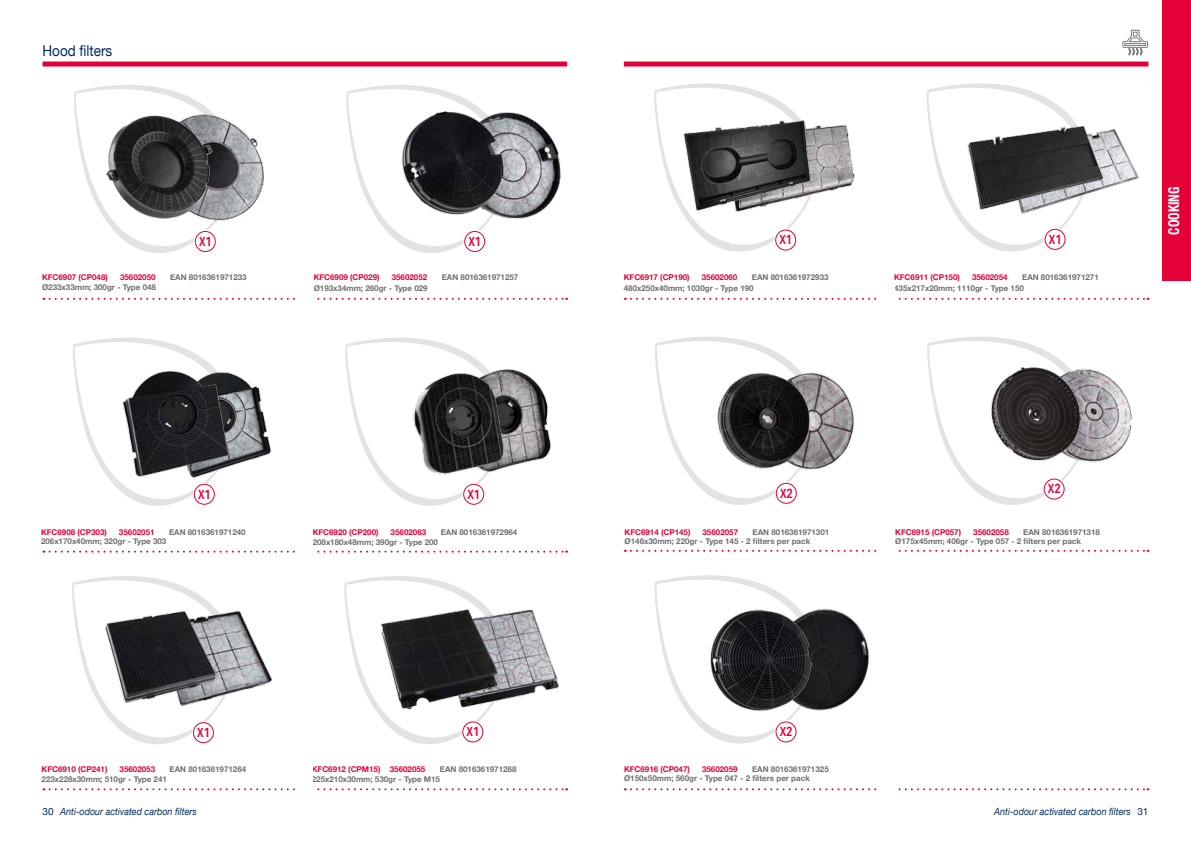
<style>
.page{position:relative;width:1191px;height:842px;background:#fff}
.page>*{position:absolute;margin:0;border:0;box-sizing:border-box;transform-origin:0 0}
.t1{font:15px "Helvetica Neue";color:#002c5e;scale:.9 1}
.t2{font:700 condensed 15px "Helvetica Neue LT Pro";color:#fff;scale:.9 1}
.t3{font:600 13px "Avenir Next Condensed";color:#e40138}
.t4{font:italic 10px "Helvetica Neue";color:#002c5e;scale:.9 1}
.t5{font:10px "Helvetica Neue";color:#002c5e}
.t6{font:700 8px/10.8px "Helvetica Neue";color:#706f6f}
.t7{font:700 8px "Helvetica Neue";color:#e40138}
.s1{font-style:normal}
</style>
<div class="page">
<div style="left:43px;top:62px;width:524px;height:5px;background:#e40138"></div>
<svg style="left:44px;top:788px;width:523px;height:2px"></svg>
<svg style="left:74px;top:85px;width:139px;height:168px"></svg>
<svg style="left:73px;top:337px;width:139px;height:169px"></svg>
<svg style="left:346px;top:85px;width:122px;height:168px"></svg>
<svg style="left:345px;top:337px;width:122px;height:169px"></svg>
<div style="left:194px;top:230px;width:23px;height:23px;border:3px solid #fff;border-radius:50%"></div>
<div style="left:193px;top:483px;width:23px;height:23px;border:3px solid #fff;border-radius:50%"></div>
<div style="left:463px;top:230px;width:23px;height:23px;border:3px solid #fff;border-radius:50%"></div>
<div style="left:462px;top:483px;width:23px;height:23px;border:3px solid #fff;border-radius:50%"></div>
<div style="left:195px;top:231px;width:20px;height:20px;background:#fff;border-radius:50%"></div>
<div style="left:195px;top:231px;width:21px;height:21px;border:1px solid #e40138;border-radius:50%"></div>
<div style="left:194px;top:484px;width:20px;height:20px;background:#fff;border-radius:50%"></div>
<div style="left:194px;top:484px;width:20px;height:20px;border:1px solid #e40138;border-radius:50%"></div>
<div style="left:465px;top:231px;width:20px;height:20px;background:#fff;border-radius:50%"></div>
<div style="left:464px;top:231px;width:21px;height:21px;border:1px solid #e40138;border-radius:50%"></div>
<div style="left:464px;top:484px;width:20px;height:20px;background:#fff;border-radius:50%"></div>
<div style="left:463px;top:484px;width:21px;height:20px;border:1px solid #e40138;border-radius:50%"></div>
<img style="left:240px;top:377px;width:32px;height:86px">
<img style="left:441px;top:350px;width:110px;height:114px">
<img style="left:109px;top:355px;width:131px;height:138px">
<img style="left:403px;top:354px;width:115px;height:136px">
<svg style="left:72px;top:576px;width:140px;height:168px"></svg>
<svg style="left:654px;top:83px;width:140px;height:169px"></svg>
<svg style="left:344px;top:576px;width:124px;height:168px"></svg>
<svg style="left:625px;top:550px;width:523px;height:2px"></svg>
<div style="left:192px;top:721px;width:23px;height:23px;border:3px solid #fff;border-radius:50%"></div>
<div style="left:774px;top:229px;width:23px;height:23px;border:3px solid #fff;border-radius:50%"></div>
<div style="left:461px;top:720px;width:23px;height:23px;border:3px solid #fff;border-radius:50%"></div>
<div style="left:193px;top:723px;width:20px;height:20px;background:#fff;border-radius:50%"></div>
<div style="left:193px;top:722px;width:21px;height:21px;border:1px solid #e40138;border-radius:50%"></div>
<div style="left:775px;top:230px;width:20px;height:20px;background:#fff;border-radius:50%"></div>
<div style="left:775px;top:230px;width:21px;height:20px;border:1px solid #e40138;border-radius:50%"></div>
<div style="left:463px;top:722px;width:20px;height:20px;background:#fff;border-radius:50%"></div>
<div style="left:462px;top:722px;width:21px;height:20px;border:1px solid #e40138;border-radius:50%"></div>
<img style="left:430px;top:609px;width:129px;height:114px">
<img style="left:370px;top:593px;width:145px;height:128px">
<img style="left:146px;top:610px;width:126px;height:105px">
<img style="left:88px;top:597px;width:139px;height:115px">
<img style="left:716px;top:124px;width:139px;height:99px">
<img style="left:673px;top:111px;width:154px;height:111px">
<svg style="left:44px;top:298px;width:523px;height:2px"></svg>
<svg style="left:44px;top:551px;width:523px;height:2px"></svg>
<div style="left:624px;top:62px;width:524px;height:5px;background:#e40138"></div>
<svg style="left:625px;top:788px;width:523px;height:2px"></svg>
<div style="left:1162px;top:0;width:29px;height:281px;background:#e40138"></div>
<svg style="left:625px;top:298px;width:523px;height:2px"></svg>
<img style="left:148px;top:120px;width:116px;height:113px">
<img style="left:94px;top:104px;width:132px;height:127px">
<img style="left:447px;top:115px;width:114px;height:119px">
<img style="left:383px;top:99px;width:140px;height:133px">
<div style="left:298px;top:268px;width:14px;height:525px;background:#fff"></div>
<div style="left:880px;top:283px;width:14px;height:520px;background:#fff"></div>
<svg style="left:655px;top:337px;width:139px;height:168px"></svg>
<div style="left:775px;top:482px;width:23px;height:23px;border:3px solid #fff;border-radius:50%"></div>
<div style="left:776px;top:483px;width:20px;height:20px;background:#fff;border-radius:50%"></div>
<div style="left:776px;top:483px;width:20px;height:21px;border:1px solid #e40138;border-radius:50%"></div>
<img style="left:741px;top:382px;width:113px;height:110px">
<img style="left:695px;top:356px;width:141px;height:134px">
<svg style="left:927px;top:337px;width:138px;height:168px"></svg>
<div style="left:1042px;top:478px;width:23px;height:23px;border:3px solid #fff;border-radius:50%"></div>
<div style="left:1044px;top:479px;width:20px;height:20px;background:#fff;border-radius:50%"></div>
<div style="left:1043px;top:479px;width:21px;height:20px;border:1px solid #e40138;border-radius:50%"></div>
<img style="left:1022px;top:374px;width:111px;height:104px">
<img style="left:968px;top:347px;width:136px;height:129px">
<svg style="left:654px;top:575px;width:120px;height:169px"></svg>
<div style="left:774px;top:720px;width:23px;height:23px;border:3px solid #fff;border-radius:50%"></div>
<div style="left:776px;top:722px;width:20px;height:20px;background:#fff;border-radius:50%"></div>
<div style="left:775px;top:722px;width:21px;height:20px;border:1px solid #e40138;border-radius:50%"></div>
<img style="left:837px;top:611px;width:32px;height:96px">
<img style="left:679px;top:581px;width:158px;height:151px">
<svg style="left:923px;top:29px;width:225px;height:223px"></svg>
<h1 class="t1" style="left:43px;top:42px;width:79px">Hood filters</h1>
<h2 class="t3" style="left:199px;top:230px;width:15px">X1</h2>
<p class="t7" style="left:42px;top:273px;width:67px">KFC6907 (CP048)</p>
<p class="t7" style="left:120px;top:273px;width:37px">35602050</p>
<p class="t6" style="left:170px;top:272px;width:78px">EAN 8016361971233</p>
<p class="t6" style="left:42px;top:282px;width:115px">Ø233x33mm; 300gr - Type 048</p>
<h2 class="t3" style="left:468px;top:230px;width:15px">X1</h2>
<p class="t7" style="left:314px;top:273px;width:67px">KFC6909 (CP029)</p>
<p class="t7" style="left:392px;top:273px;width:37px">35602052</p>
<p class="t6" style="left:442px;top:272px;width:78px">EAN 8016361971257</p>
<p class="t6" style="left:314px;top:283px;width:115px">Ø193x34mm; 260gr - Type 029</p>
<h2 class="t3" style="left:779px;top:229px;width:15px">X1</h2>
<h2 class="t3" style="left:1048px;top:228px;width:15px">X1</h2>
<h1 class="t2" style="left:1164px;top:235px;width:55px;rotate:-90deg">COOKING</h1>
<p class="t7" style="left:624px;top:273px;width:67px">KFC6917 (CP190)</p>
<p class="t7" style="left:702px;top:273px;width:37px">35602060</p>
<p class="t6" style="left:624px;top:272px;width:206px;text-indent:128px">EAN 8016361972933<br>480x250x40mm; 1030gr - Type 190</p>
<p class="t7" style="left:894px;top:273px;width:67px">KFC6911 (CP150)</p>
<p class="t7" style="left:972px;top:273px;width:37px">35602054</p>
<p class="t6" style="left:894px;top:272px;width:206px;text-indent:128px">EAN 8016361971271<br>435x217x20mm; 1110gr - Type 150</p>
<h2 class="t3" style="left:198px;top:483px;width:15px">X1</h2>
<h2 class="t3" style="left:467px;top:483px;width:15px">X1</h2>
<h2 class="t3" style="left:780px;top:482px;width:15px">X2</h2>
<h2 class="t3" style="left:1047px;top:478px;width:15px">X2</h2>
<p class="t7" style="left:41px;top:527px;width:67px">KFC6908 (CP303)</p>
<p class="t7" style="left:119px;top:527px;width:37px">35602051</p>
<p class="t6" style="left:169px;top:526px;width:78px">EAN 8016361971240</p>
<p class="t6" style="left:41px;top:536px;width:127px">206x170x40mm; 320gr - Type 303</p>
<p class="t7" style="left:313px;top:527px;width:67px">KFC6920 (CP200)</p>
<p class="t7" style="left:391px;top:527px;width:37px">35602063</p>
<p class="t6" style="left:441px;top:526px;width:78px">EAN 8016361972964</p>
<p class="t6" style="left:313px;top:537px;width:127px">208x180x48mm; 390gr - Type 200</p>
<p class="t6" style="left:624px;top:527px;width:206px;line-height:9.6px;text-indent:128px">EAN 8016361971301<br>Ø146x30mm; 220gr - Type 145 - 2 filters per pack</p>
<p class="t7" style="left:895px;top:527px;width:67px">KFC6915 (CP057)</p>
<p class="t7" style="left:973px;top:527px;width:37px">35602058</p>
<p class="t7" style="left:624px;top:527px;width:67px">KFC6914 (CP145)</p>
<p class="t7" style="left:702px;top:527px;width:37px">35602057</p>
<p class="t6" style="left:895px;top:527px;width:206px;line-height:9.6px;text-indent:128px">EAN 8016361971318<br>Ø175x45mm; 406gr - Type 057 - 2 filters per pack</p>
<h2 class="t3" style="left:197px;top:721px;width:15px">X1</h2>
<h2 class="t3" style="left:466px;top:720px;width:15px">X1</h2>
<h2 class="t3" style="left:779px;top:720px;width:15px">X2</h2>
<p class="t7" style="left:42px;top:764px;width:67px">KFC6910 (CP241)</p>
<p class="t7" style="left:120px;top:764px;width:37px">35602053</p>
<p class="t6" style="left:170px;top:763px;width:78px">EAN 8016361971264</p>
<p class="t6" style="left:42px;top:774px;width:127px">223x228x30mm; 510gr - Type 241</p>
<p class="t7" style="left:312px;top:764px;width:115px">KFC6912 (CPM15) 35602055</p>
<p class="t6" style="left:312px;top:763px;width:206px;text-indent:128px">EAN 8016361971288<br>225x210x30mm; 530gr - Type M15</p>
<p class="t7" style="left:624px;top:764px;width:67px">KFC6916 (CP047)</p>
<p class="t7" style="left:702px;top:764px;width:37px">35602059</p>
<p class="t6" style="left:624px;top:764px;width:206px;line-height:9.6px;text-indent:128px">EAN 8016361971325<br>Ø150x50mm; 560gr - Type 047 - 2 filters per pack</p>
<p class="t4" style="left:43px;top:805px;width:173px"><span class="s1">30</span> Anti-odour activated carbon filters</p>
<p class="t5" style="left:1137px;top:805px;width:13px">31</p>
<p class="t4" style="left:994px;top:805px;width:153px">Anti-odour activated carbon filters</p>
</div>
